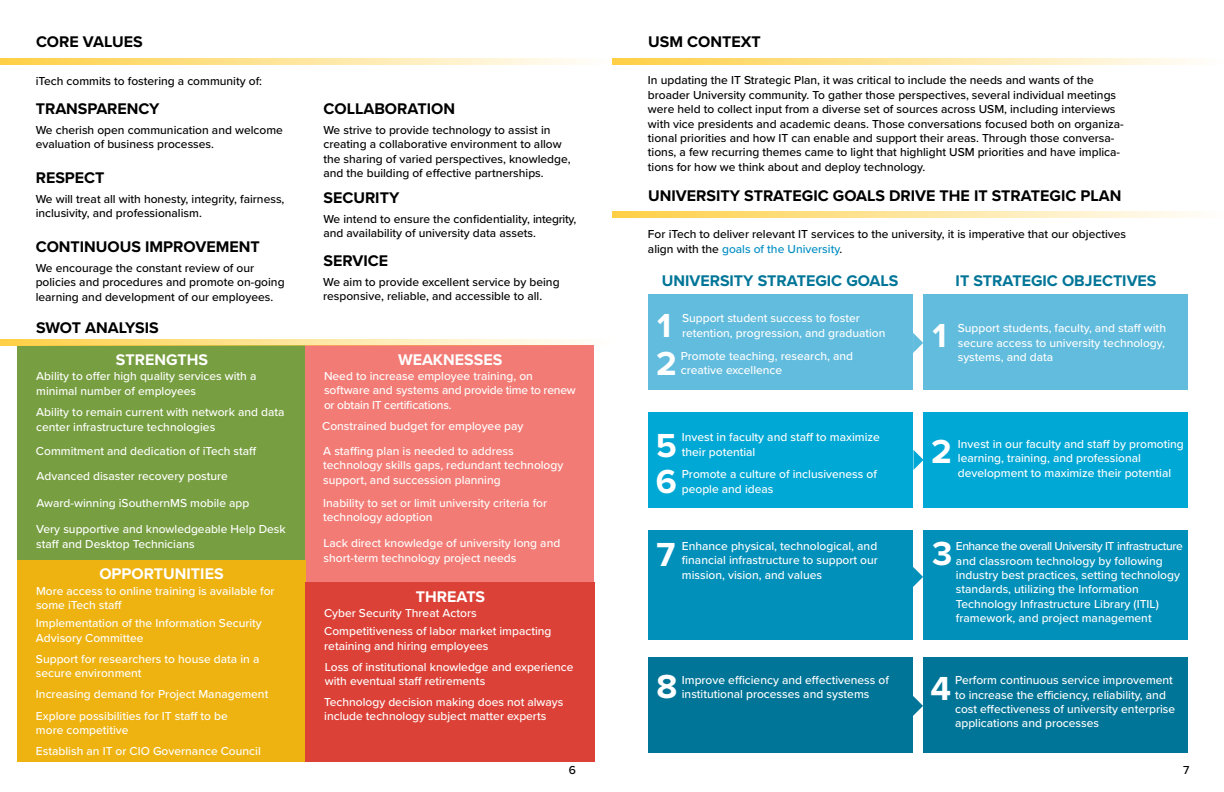
<style>
.page{position:relative;width:1224px;height:792px;background:#fff}
.page>*{position:absolute;margin:0;border:0;box-sizing:border-box;transform-origin:0 0}
.t1{font:700 34.6px "Proxima Nova";color:#fff}
.t2{font:700 16px "Proxima Nova";color:#000}
.t3{font:700 16px "Proxima Nova";color:#007597}
.t4{font:700 16px "Proxima Nova";color:#fff}
.t5{font:500 12px/14.4px "Proxima Nova";color:#fff}
.t6{font:500 12px/14.4px "Proxima Nova";color:#000}
.s1{color:#008dc3}
</style>
<div class="page">
<svg style="left:612px;top:58px;width:584px;height:6px"></svg>
<svg style="left:0;top:58px;width:584px;height:6px"></svg>
<svg style="left:612px;top:212px;width:584px;height:6px"></svg>
<div style="left:18px;top:345px;width:288px;height:218px;background:#779e40"></div>
<div style="left:305px;top:345px;width:289px;height:237px;background:#f37b75"></div>
<div style="left:923px;top:295px;width:265px;height:95px;background:#61bcde"></div>
<div style="left:923px;top:413px;width:265px;height:95px;background:#00a8d5"></div>
<div style="left:923px;top:530px;width:265px;height:109px;background:#0090ba"></div>
<div style="left:923px;top:658px;width:265px;height:95px;background:#007597"></div>
<div style="left:648px;top:295px;width:265px;height:95px;background:#61bcde"></div>
<div style="left:648px;top:413px;width:265px;height:95px;background:#00a8d5"></div>
<div style="left:648px;top:530px;width:265px;height:109px;background:#0090ba"></div>
<div style="left:648px;top:658px;width:265px;height:95px;background:#007597"></div>
<div style="left:17px;top:560px;width:288px;height:202px;background:#eeb311"></div>
<div style="left:305px;top:582px;width:290px;height:180px;background:#dc4137"></div>
<svg style="left:0;top:340px;width:584px;height:6px"></svg>
<svg style="left:913px;top:333px;width:10px;height:20px"></svg>
<svg style="left:913px;top:450px;width:10px;height:20px"></svg>
<svg style="left:913px;top:567px;width:10px;height:20px"></svg>
<svg style="left:913px;top:696px;width:10px;height:20px"></svg>
<h2 class="t2" style="left:36px;top:30px;width:108px">CORE VALUES</h2>
<h2 class="t2" style="left:648px;top:30px;width:114px">USM CONTEXT</h2>
<p class="t6" style="left:36px;top:73px;width:228px">iTech commits to fostering a community of:</p>
<p class="t6" style="left:36px;top:122px;width:249px">We cherish open communication and welcome evaluation of business processes.</p>
<h2 class="t2" style="left:36px;top:97px;width:125px">TRANSPARENCY</h2>
<h2 class="t2" style="left:36px;top:166px;width:70px">RESPECT</h2>
<p class="t6" style="left:36px;top:191px;width:250px">We will treat all with honesty, integrity, fairness, inclusivity, and professionalism.</p>
<h2 class="t2" style="left:36px;top:235px;width:225px">CONTINUOUS IMPROVEMENT</h2>
<p class="t6" style="left:36px;top:260px;width:250px">We encourage the constant review of our policies and procedures and promote on-going learning and development of our employees.</p>
<h2 class="t2" style="left:36px;top:316px;width:124px">SWOT ANALYSIS</h2>
<h2 class="t2" style="left:323px;top:97px;width:133px">COLLABORATION</h2>
<p class="t6" style="left:323px;top:122px;width:249px">We strive to provide technology to assist in creating a collaborative environment to allow the sharing of varied perspectives, knowledge, and the building of effective partnerships.</p>
<p class="t6" style="left:323px;top:211px;width:255px">We intend to ensure the confidentiality, integrity, and availability of university data assets.</p>
<h2 class="t2" style="left:323px;top:186px;width:77px">SECURITY</h2>
<h2 class="t2" style="left:323px;top:249px;width:66px">SERVICE</h2>
<p class="t6" style="left:323px;top:274px;width:238px">We aim to provide excellent service by being responsive, reliable, and accessible to all.</p>
<h2 class="t4" style="left:116px;top:347px;width:94px">STRENGTHS</h2>
<h2 class="t4" style="left:398px;top:347px;width:106px">WEAKNESSES</h2>
<p class="t5" style="left:36px;top:368px;width:222px">Ability to offer high quality services with a minimal number of employees</p>
<p class="t5" style="left:324px;top:368px;width:253px">Need to increase employee training, on software and systems and provide time to renew or obtain IT certifications.</p>
<p class="t5" style="left:36px;top:405px;width:250px">Ability to remain current with network and data center infrastructure technologies</p>
<p class="t5" style="left:322px;top:418px;width:203px">Constrained budget for employee pay</p>
<p class="t5" style="left:36px;top:443px;width:222px">Commitment and dedication of iTech staff</p>
<p class="t5" style="left:323px;top:443px;width:242px">A staffing plan is needed to address technology skills gaps, redundant technology support, and succession planning</p>
<p class="t5" style="left:37px;top:469px;width:193px">Advanced disaster recovery posture</p>
<p class="t5" style="left:36px;top:495px;width:215px">Award-winning iSouthernMS mobile app</p>
<p class="t5" style="left:36px;top:522px;width:251px">Very supportive and knowledgeable Help Desk staff and Desktop Technicians</p>
<h2 class="t4" style="left:99px;top:562px;width:126px">OPPORTUNITIES</h2>
<p class="t5" style="left:323px;top:495px;width:225px">Inability to set or limit university criteria for technology adoption</p>
<p class="t5" style="left:323px;top:536px;width:238px">Lack direct knowledge of university long and short-term technology project needs</p>
<p class="t5" style="left:36px;top:583px;width:240px">More access to online training is available for some iTech staff</p>
<h2 class="t4" style="left:416px;top:584px;width:71px">THREATS</h2>
<p class="t5" style="left:324px;top:605px;width:154px">Cyber Security Threat Actors</p>
<p class="t5" style="left:36px;top:616px;width:227px">Implementation of the Information Security<br>Advisory Committee</p>
<p class="t5" style="left:324px;top:624px;width:229px">Competitiveness of labor market impacting retaining and hiring employees</p>
<p class="t5" style="left:36px;top:651px;width:225px">Support for researchers to house data in a secure environment</p>
<p class="t5" style="left:325px;top:659px;width:250px">Loss of institutional knowledge and experience with eventual staff retirements</p>
<p class="t5" style="left:36px;top:686px;width:234px">Increasing demand for Project Management</p>
<p class="t5" style="left:36px;top:708px;width:193px">Explore possibilities for IT staff to be more competitive</p>
<p class="t5" style="left:36px;top:743px;width:226px">Establish an IT or CIO Governance Council</p>
<p class="t5" style="left:324px;top:694px;width:241px">Technology decision making does not always include technology subject matter experts</p>
<p class="t6" style="left:648px;top:73px;width:477px">In updating the IT Strategic Plan, it was critical to include the needs and wants of the broader University community. To gather those perspectives, several individual meetings were held to collect input from a diverse set of sources across USM, including interviews with vice presidents and academic deans. Those conversations focused both on organiza&shy;tional priorities and how IT can enable and support their areas. Through those conversa&shy;tions, a few recurring themes came to light that highlight USM priorities and have implica&shy;tions for how we think about and deploy technology.</p>
<h2 class="t2" style="left:648px;top:184px;width:475px">UNIVERSITY STRATEGIC GOALS DRIVE THE IT STRATEGIC PLAN</h2>
<p class="t6" style="left:648px;top:227px;width:480px">For iTech to deliver relevant IT services to the university, it is imperative that our objectives align with the <span class="s1">goals of the University</span>.</p>
<h2 class="t3" style="left:956px;top:269px;width:202px">IT STRATEGIC OBJECTIVES</h2>
<h2 class="t3" style="left:662px;top:269px;width:238px">UNIVERSITY STRATEGIC GOALS</h2>
<h1 class="t1" style="left:657px;top:300px;width:16px">1</h1>
<h1 class="t1" style="left:932px;top:310px;width:16px">1</h1>
<h1 class="t1" style="left:656px;top:337px;width:22px">2</h1>
<p class="t5" style="left:682px;top:311px;width:205px">Support student success to foster retention, progression, and graduation</p>
<p class="t5" style="left:958px;top:321px;width:210px">Support students, faculty, and staff with secure access to university technology,</p>
<p class="t5" style="left:681px;top:348px;width:174px">Promote teaching, research, and</p>
<p class="t5" style="left:958px;top:349px;width:97px">systems, and data</p>
<p class="t5" style="left:681px;top:363px;width:103px">creative excellence</p>
<p class="t5" style="left:682px;top:430px;width:200px">Invest in faculty and staff to maximize their potential</p>
<p class="t5" style="left:682px;top:467px;width:197px">Promote a culture of inclusiveness of people and ideas</p>
<h1 class="t1" style="left:656px;top:419px;width:23px">5</h1>
<h1 class="t1" style="left:931px;top:426px;width:22px">2</h1>
<h1 class="t1" style="left:656px;top:456px;width:23px">6</h1>
<p class="t5" style="left:958px;top:436px;width:227px">Invest in our faculty and staff by promoting learning, training, and professional development to maximize their potential</p>
<h1 class="t1" style="left:932px;top:528px;width:22px">3</h1>
<p class="t5" style="left:682px;top:538px;width:198px;text-align:justify">Enhance physical, technological, and financial infrastructure to support our mission, vision, and values</p>
<p class="t5" style="left:956px;top:539px;width:229px">Enhance the overall University IT infrastructure and classroom technology by following industry best practices, setting technology standards, utilizing the Information Technology Infrastructure Library (ITIL) framework, and project management</p>
<h1 class="t1" style="left:657px;top:529px;width:20px">7</h1>
<h1 class="t1" style="left:656px;top:661px;width:22px">8</h1>
<p class="t5" style="left:682px;top:672px;width:209px">Improve efficiency and effectiveness of institutional processes and systems</p>
<p class="t5" style="left:955px;top:673px;width:222px">Perform continuous service improvement to increase the efficiency, reliability, and cost effectiveness of university enterprise applications and processes</p>
<h1 class="t1" style="left:931px;top:663px;width:22px">4</h1>
<p class="t6" style="left:569px;top:763px;width:9px">6</p>
<p class="t6" style="left:1183px;top:763px;width:8px">7</p>
</div>
